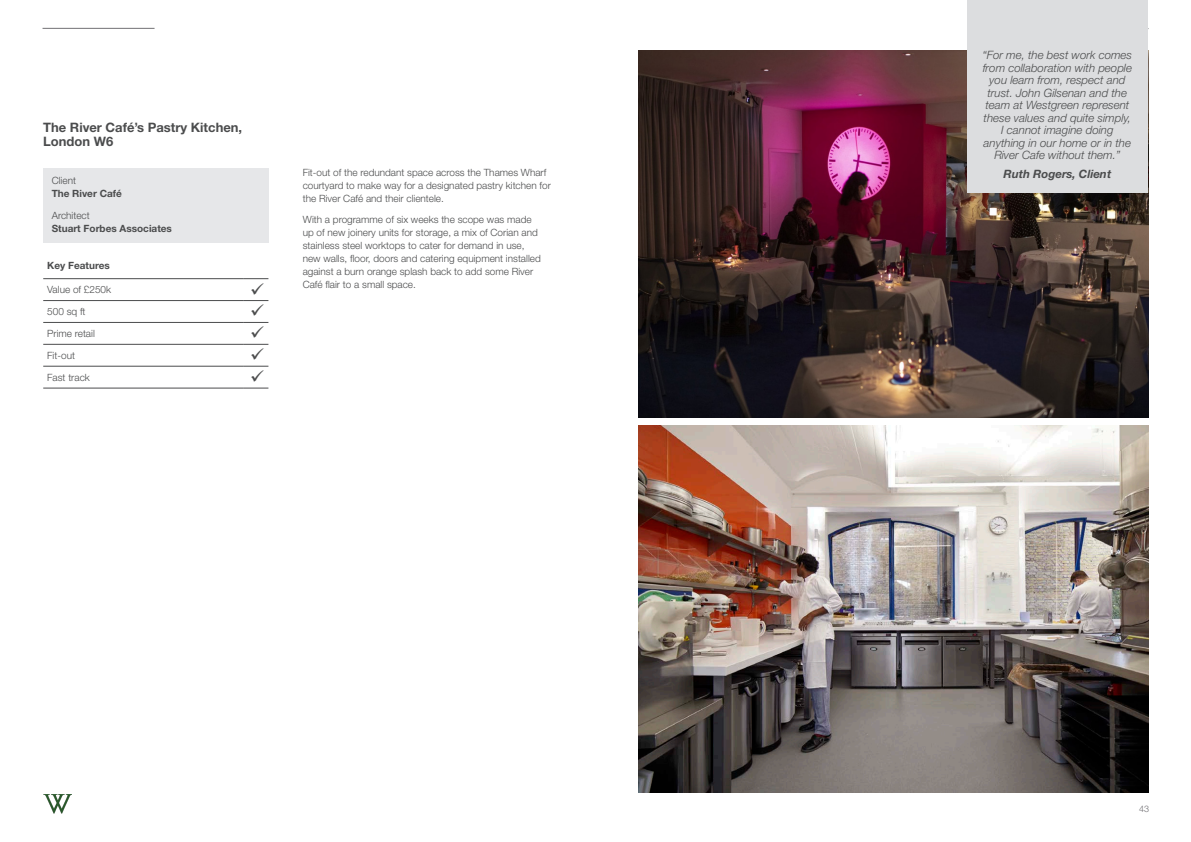
<style>
.page{position:relative;width:1191px;height:842px;background:#fff}
.page>*{position:absolute;margin:0;border:0;box-sizing:border-box;transform-origin:0 0}
.t1{font:700 13px "Helvetica Neue LT Std";color:#4b4c4d}
.t2{font:italic 300 11.5px/12.5px "Helvetica Neue LT Std";color:#4b4c4d;text-align:center}
.t3{font:italic 700 11.5px "Helvetica Neue LT Std";color:#4b4c4d}
.t4{font:300 10px/13px "Helvetica Neue LT Std";color:#4b4c4d}
.t5{font:700 10px "Helvetica Neue LT Std";color:#4b4c4d}
.t6{font:300 9px "Helvetica Neue LT Std";color:#717074}
</style>
<div class="page">
<hr style="left:43px;top:28px;width:112px;height:1px;background:#717074">
<hr style="left:1036px;top:28px;width:112px;height:1px;background:#717074">
<img style="left:43px;top:794px;width:29px;height:19px">
<img style="left:638px;top:50px;width:510px;height:368px">
<img style="left:638px;top:425px;width:510px;height:368px">
<div style="left:43px;top:169px;width:226px;height:74px;background:#e6e7e9"></div>
<hr style="left:43px;top:278px;width:201px;height:1px;background:#4b4c4d">
<hr style="left:43px;top:300px;width:201px;height:1px;background:#4b4c4d">
<hr style="left:43px;top:322px;width:201px;height:1px;background:#4b4c4d">
<hr style="left:43px;top:344px;width:201px;height:1px;background:#4b4c4d">
<hr style="left:43px;top:366px;width:201px;height:1px;background:#4b4c4d">
<hr style="left:43px;top:388px;width:201px;height:1px;background:#4b4c4d">
<svg style="left:244px;top:388px;width:24px;height:1px"></svg>
<div style="left:967px;top:0;width:180px;height:193px;background:#dcdddf"></div>
<svg style="left:244px;top:278px;width:24px;height:2px"></svg>
<svg style="left:244px;top:300px;width:24px;height:2px"></svg>
<svg style="left:244px;top:322px;width:24px;height:1px"></svg>
<svg style="left:244px;top:344px;width:24px;height:1px"></svg>
<svg style="left:244px;top:366px;width:24px;height:1px"></svg>
<p class="t1" style="left:43px;top:119px;width:200px">The River Café’s Pastry Kitchen,</p>
<p class="t1" style="left:43px;top:133px;width:72px">London W6</p>
<p class="t4" style="left:52px;top:174px;width:26px">Client</p>
<p class="t5" style="left:52px;top:188px;width:72px">The River Café</p>
<p class="t4" style="left:52px;top:209px;width:39px">Architect</p>
<p class="t5" style="left:52px;top:222px;width:122px">Stuart Forbes Associates</p>
<p class="t5" style="left:47px;top:259px;width:64px">Key Features</p>
<p class="t4" style="left:47px;top:283px;width:65px">Value of £250k</p>
<p class="t4" style="left:47px;top:305px;width:40px">500 sq ft</p>
<p class="t4" style="left:47px;top:327px;width:49px">Prime retail</p>
<p class="t4" style="left:47px;top:349px;width:29px">Fit-out</p>
<p class="t4" style="left:47px;top:370px;width:44px">Fast track</p>
<p class="t4" style="left:303px;top:166px;width:250px">Fit-out of the redundant space across the Thames Wharf courtyard to make way for a designated pastry kitchen for the River Café and their clientele.</p>
<p class="t4" style="left:303px;top:213px;width:240px">With a programme of six weeks the scope was made up of new joinery units for storage, a mix of Corian and stainless steel worktops to cater for demand in use, new walls, floor, doors and catering equipment installed against a burn orange splash back to add some River Café flair to a small space.</p>
<p class="t2" style="left:982px;top:49px;width:151px">“For me, the best work comes from collaboration with people you learn from, respect and trust. John Gilsenan and the team at Westgreen represent these values and quite simply,<br>I cannot imagine doing anything in our home or in the<br>River Cafe without them.”</p>
<p class="t3" style="left:1003px;top:166px;width:109px">Ruth Rogers, Client</p>
<p class="t6" style="left:1139px;top:804px;width:12px">43</p>
</div>
